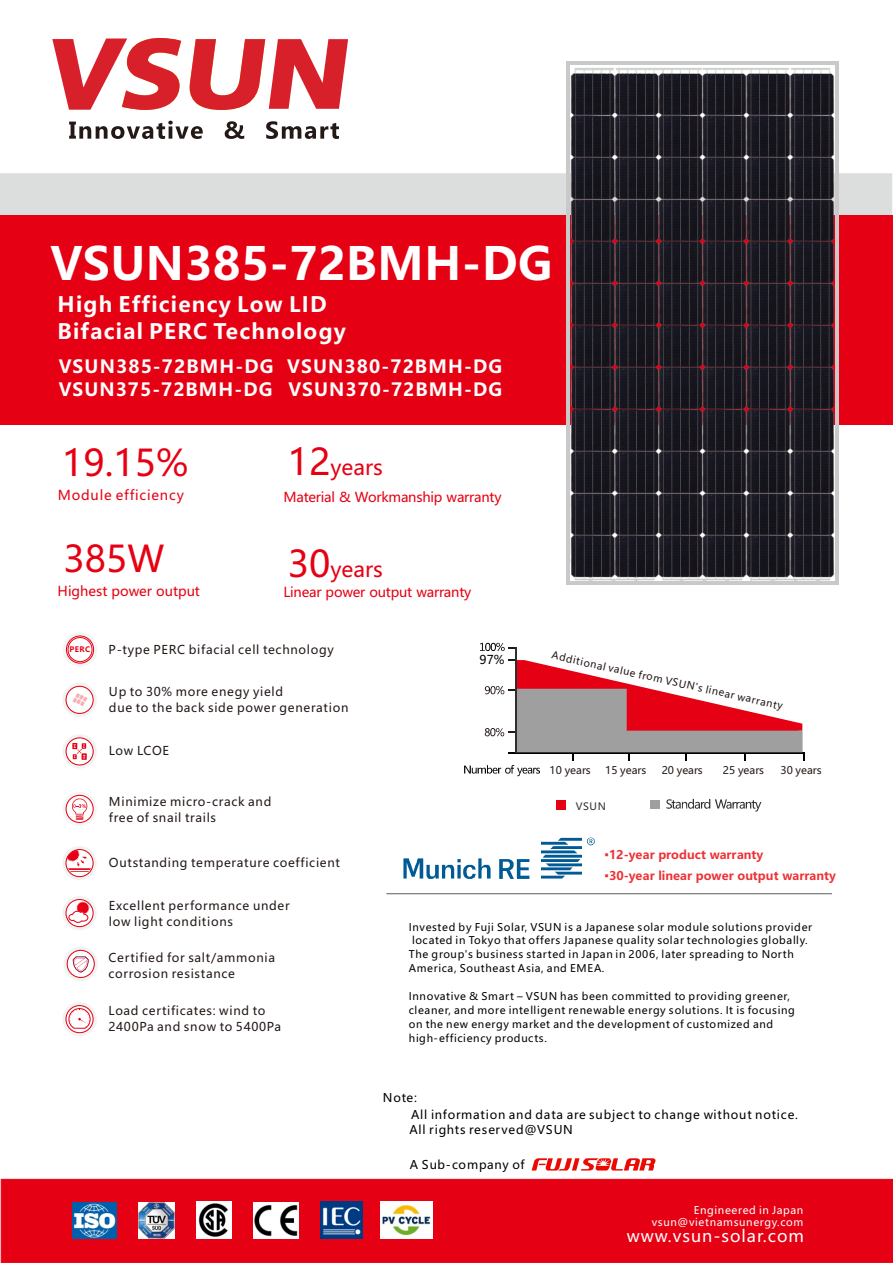
<style>
.page{position:relative;width:893px;height:1263px;background:#fff}
.page>*{position:absolute;margin:0;border:0;box-sizing:border-box;transform-origin:0 0}
.t1{font:700 45px "Microsoft Ya Hei";letter-spacing:.01em;color:#fff}
.t2{font:36.3px "Microsoft Ya Hei";color:#e60013}
.t3{font:700 21px/27.8px "Microsoft Ya Hei";letter-spacing:.06em;color:#fff}
.t4{font:21px "Microsoft Ya Hei";color:#e60013}
.t5{font:700 18px/23.7px "Microsoft Ya Hei";letter-spacing:.06em;color:#fff}
.t6{font:16.5px "Microsoft Ya Hei";letter-spacing:.06em;color:#fff}
.t7{font:13.5px "Microsoft Ya Hei";letter-spacing:-.015em;color:#e60013}
.t8{font:13.5px "Microsoft Ya Hei";letter-spacing:.06em;color:#e60013}
.t9{font:12px/15.9px "Microsoft Ya Hei";letter-spacing:.06em;color:#231916}
.t10{font:12px "Microsoft Ya Hei";color:#000}
.t11{font:11.85px/17.7px "Microsoft Ya Hei";letter-spacing:.06em;color:#000}
.t12{font:700 11.85px "Microsoft Ya Hei";color:#ed3237}
.t13{font:10.5px/14px "Microsoft Ya Hei";letter-spacing:.06em;color:#000}
.t14{font:10.5px/11.7px "Microsoft Ya Hei";letter-spacing:.06em;color:#fff;text-align:right}
.t15{font:10.5px "Microsoft Ya Hei";color:#231916}
.t16{font:10.05px "Microsoft Ya Hei";color:#231916}
.t17{font:10.05px "Microsoft Ya Hei";color:#2d2e2e}
.t18{font:700 7.5px "Microsoft Ya Hei";color:#e60013}
.s1{font-size:36.3px}
</style>
<div class="page">
<div style="left:0;top:173px;width:893px;height:231px;background:#dcdddd"></div>
<div style="left:0;top:215px;width:892px;height:209px;background:#e60013"></div>
<div style="left:0;top:1178px;width:893px;height:85px;background:#e60013"></div>
<svg style="left:190px;top:39px;width:158px;height:71px"></svg>
<svg style="left:52px;top:38px;width:129px;height:72px"></svg>
<svg style="left:69px;top:121px;width:270px;height:18px"></svg>
<div style="left:63px;top:792px;width:34px;height:34px;background:#f6f5f5;border-radius:50%"></div>
<svg style="left:66px;top:795px;width:28px;height:28px"></svg>
<div style="left:62px;top:734px;width:35px;height:34px;background:#f1f3f3;border-radius:50%"></div>
<svg style="left:66px;top:737px;width:28px;height:28px"></svg>
<div style="left:62px;top:683px;width:35px;height:34px;background:#f1f3f3;border-radius:50%"></div>
<svg style="left:66px;top:686px;width:28px;height:28px"></svg>
<div style="left:62px;top:846px;width:35px;height:34px;background:#f1f3f3;border-radius:50%"></div>
<svg style="left:65px;top:849px;width:29px;height:28px"></svg>
<div style="left:62px;top:896px;width:35px;height:34px;background:#f1f3f3;border-radius:50%"></div>
<svg style="left:65px;top:899px;width:29px;height:28px"></svg>
<div style="left:64px;top:947px;width:34px;height:34px;background:#f1f3f3;border-radius:50%"></div>
<svg style="left:67px;top:950px;width:28px;height:28px"></svg>
<div style="left:62px;top:1002px;width:35px;height:34px;background:#f1f3f3;border-radius:50%"></div>
<svg style="left:65px;top:1005px;width:29px;height:28px"></svg>
<div style="left:650px;top:800px;width:9px;height:9px;background:#9f9fa0"></div>
<div style="left:557px;top:800px;width:9px;height:10px;background:#e60013"></div>
<svg style="left:666px;top:799px;width:95px;height:13px"></svg>
<hr style="left:515px;top:647px;width:2px;height:105px;background:#2d2e2e">
<svg style="left:480px;top:643px;width:35px;height:8px"></svg>
<svg style="left:464px;top:659px;width:340px;height:117px"></svg>
<img style="left:73px;top:1202px;width:44px;height:36px">
<img style="left:138px;top:1202px;width:36px;height:36px">
<img style="left:196px;top:1202px;width:36px;height:36px">
<img style="left:253px;top:1202px;width:45px;height:37px">
<img style="left:320px;top:1202px;width:42px;height:37px">
<img style="left:380px;top:1201px;width:53px;height:37px">
<div style="left:63px;top:632px;width:34px;height:35px;background:#f6f5f5;border-radius:50%"></div>
<svg style="left:66px;top:635px;width:28px;height:29px"></svg>
<div style="left:68px;top:637px;width:24px;height:25px;border:1px solid #e60013;border-radius:50%"></div>
<svg style="left:499px;top:859px;width:30px;height:20px"></svg>
<svg style="left:403px;top:858px;width:88px;height:21px"></svg>
<svg style="left:541px;top:837px;width:54px;height:41px"></svg>
<hr style="left:386px;top:893px;width:446px;height:1px;background:#7d8182">
<svg style="left:532px;top:1158px;width:123px;height:12px"></svg>
<img style="left:570px;top:68px;width:265px;height:513px">
<hr style="left:566px;top:61px;width:273px;height:4px;background:#c9c9ca">
<hr style="left:566px;top:62px;width:4px;height:523px;background:#c9c9ca">
<hr style="left:566px;top:581px;width:273px;height:4px;background:#c9c9ca">
<hr style="left:835px;top:62px;width:4px;height:523px;background:#c9c9ca">
<h1 class="t1" style="left:51px;top:243px;width:503px">VSUN385-72BMH-DG</h1>
<h3 class="t3" style="left:58px;top:292px;width:290px">High Efficiency Low LID<br>Bifacial PERC Technology</h3>
<h3 class="t5" style="left:59px;top:356px;width:445px">VSUN385-72BMH-DG VSUN380-72BMH-DG<br>VSUN375-72BMH-DG VSUN370-72BMH-DG</h3>
<h2 class="t2" style="left:62px;top:446px;width:128px">19.15%</h2>
<h3 class="t4" style="left:288px;top:458px;width:96px"><span class="s1">12</span>years</h3>
<p class="t8" style="left:58px;top:489px;width:128px">Module efficiency</p>
<p class="t7" style="left:283px;top:491px;width:220px">Material &amp; Workmanship warranty</p>
<h2 class="t2" style="left:64px;top:543px;width:102px">385W</h2>
<p class="t7" style="left:58px;top:585px;width:144px">Highest power output</p>
<h3 class="t4" style="left:288px;top:560px;width:96px"><span class="s1">30</span>years</h3>
<p class="t7" style="left:283px;top:586px;width:189px">Linear power output warranty</p>
<p class="t18" style="left:70px;top:646px;width:22px">PERC</p>
<p class="t9" style="left:109px;top:643px;width:227px">P-type PERC bifacial cell technology</p>
<p class="t9" style="left:109px;top:684px;width:241px">Up to 30% more enegy yield<br>due to the back side power generation</p>
<p class="t9" style="left:109px;top:744px;width:62px">Low LCOE</p>
<p class="t10" style="left:480px;top:654px;width:26px">97%</p>
<p class="t16" style="left:553px;top:651px;width:238px;rotate:12deg">Additional value from VSUN's linear warranty</p>
<p class="t15" style="left:550px;top:765px;width:43px">10 years</p>
<p class="t15" style="left:605px;top:765px;width:43px">15 years</p>
<p class="t15" style="left:662px;top:765px;width:43px">20 years</p>
<p class="t15" style="left:723px;top:765px;width:43px">25 years</p>
<p class="t15" style="left:780px;top:765px;width:43px">30 years</p>
<p class="t9" style="left:109px;top:794px;width:164px">Minimize micro-crack and free of snail trails</p>
<p class="t9" style="left:109px;top:856px;width:233px">Outstanding temperature coefficient</p>
<p class="t9" style="left:109px;top:899px;width:182px">Excellent performance under low light conditions</p>
<p class="t9" style="left:108px;top:950px;width:168px">Certified for salt/ammonia corrosion resistance</p>
<p class="t9" style="left:108px;top:1004px;width:174px">Load certificates: wind to<br>2400Pa and snow to 5400Pa</p>
<p class="t17" style="left:576px;top:801px;width:31px">VSUN</p>
<p class="t12" style="left:604px;top:849px;width:160px">▪12-year product warranty</p>
<p class="t12" style="left:604px;top:870px;width:233px">▪30-year linear power output warranty</p>
<p class="t13" style="left:409px;top:921px;width:405px">Invested by Fuji Solar, VSUN is a Japanese solar module solutions provider</p>
<p class="t13" style="left:412px;top:934px;width:397px">located in Tokyo that offers Japanese quality solar technologies globally.</p>
<p class="t13" style="left:409px;top:948px;width:387px">The group's business started in Japan in 2006, later spreading to North</p>
<p class="t13" style="left:409px;top:962px;width:197px">America, Southeast Asia, and EMEA.</p>
<p class="t13" style="left:409px;top:990px;width:388px">Innovative &amp; Smart – VSUN has been committed to providing greener, cleaner, and more intelligent renewable energy solutions. It is focusing on the new energy market and the development of customized and high-efficiency products.</p>
<p class="t11" style="left:411px;top:1089px;width:388px;text-indent:-28px">Note:<br>All information and data are subject to change without notice.</p>
<p class="t11" style="left:410px;top:1122px;width:165px">All rights reserved@VSUN</p>
<p class="t11" style="left:410px;top:1157px;width:116px">A Sub-company of</p>
<p class="t14" style="left:652px;top:1206px;width:153px">Engineered in Japan vsun@vietnamsunergy.com</p>
<h3 class="t6" style="left:627px;top:1228px;width:179px">www.vsun-solar.com</h3>
</div>
